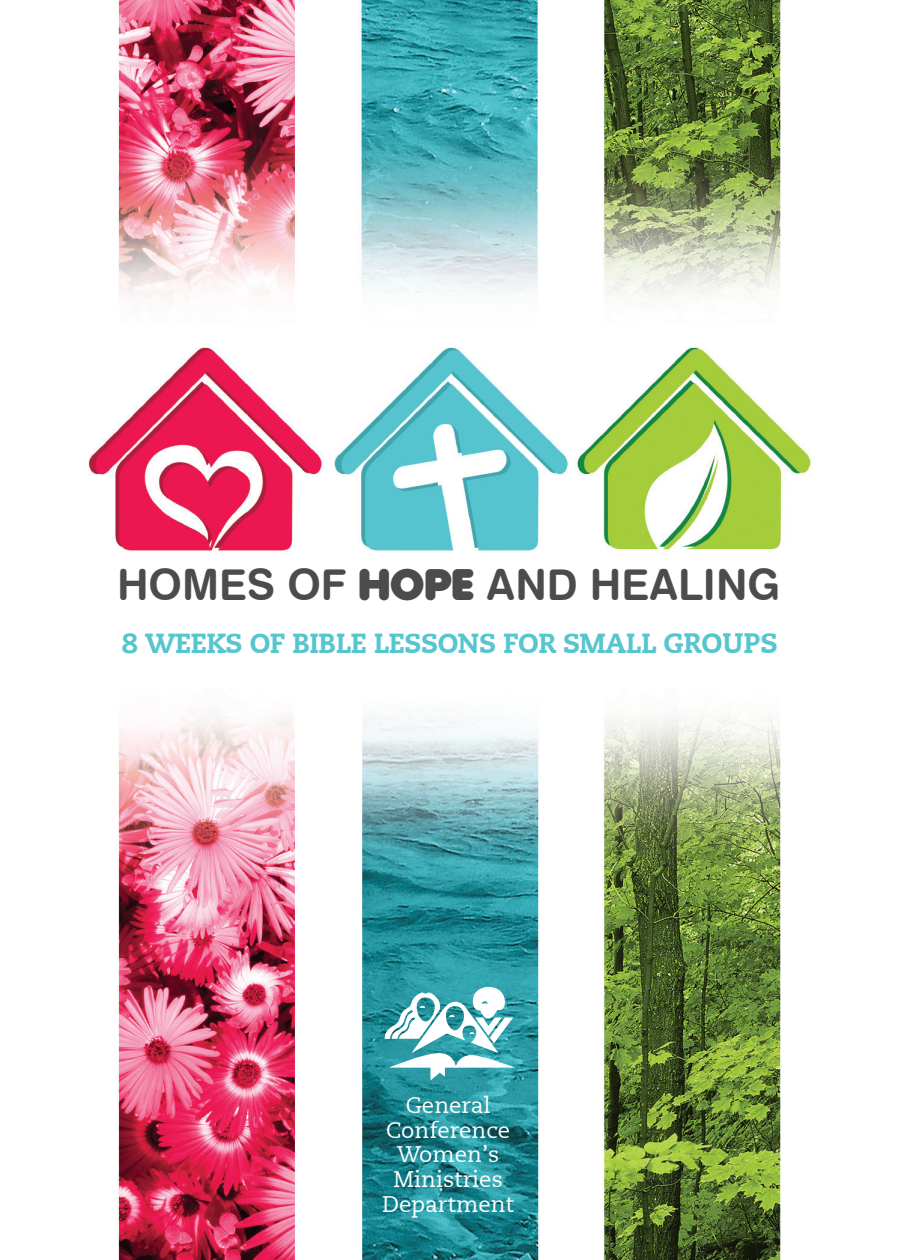
<style>
.page{position:relative;width:900px;height:1260px;background:#fff}
.page>*{position:absolute;margin:0;border:0;box-sizing:border-box;transform-origin:0 0}
.t1{font:42.5px "Swiss 721 BT Bold Rounded";color:#4b4c4e}
.t2{font:800 27.5px "Caecilia LT";letter-spacing:-.02em;color:#55c5ce}
.t3{font:22.5px/24.8px "Caecilia LT";color:#fff;text-align:center}
.s1{font-family:"Anja Eliane Nornal"}
.s2{font-size:28px}
</style>
<div class="page">
<img style="left:88px;top:0;width:723px;height:1260px">
<div style="left:61px;top:554px;width:744px;height:58px;background:#fff"></div>
<svg style="left:384px;top:987px;width:131px;height:93px"></svg>
<p class="t1" style="left:117px;top:558px;width:665px">HOMES OF <span class="s1">HOPE</span> AND HEALING</p>
<p class="t2" style="left:122px;top:627px;width:658px">8 WEEKS OF BIBLE LESSONS FOR SMALL <span class="s2">GROUPS</span></p>
<p class="t3" style="left:382px;top:1093px;width:134px">General<br>Conference<br>Women’s<br>Ministries<br>Department</p>
</div>
